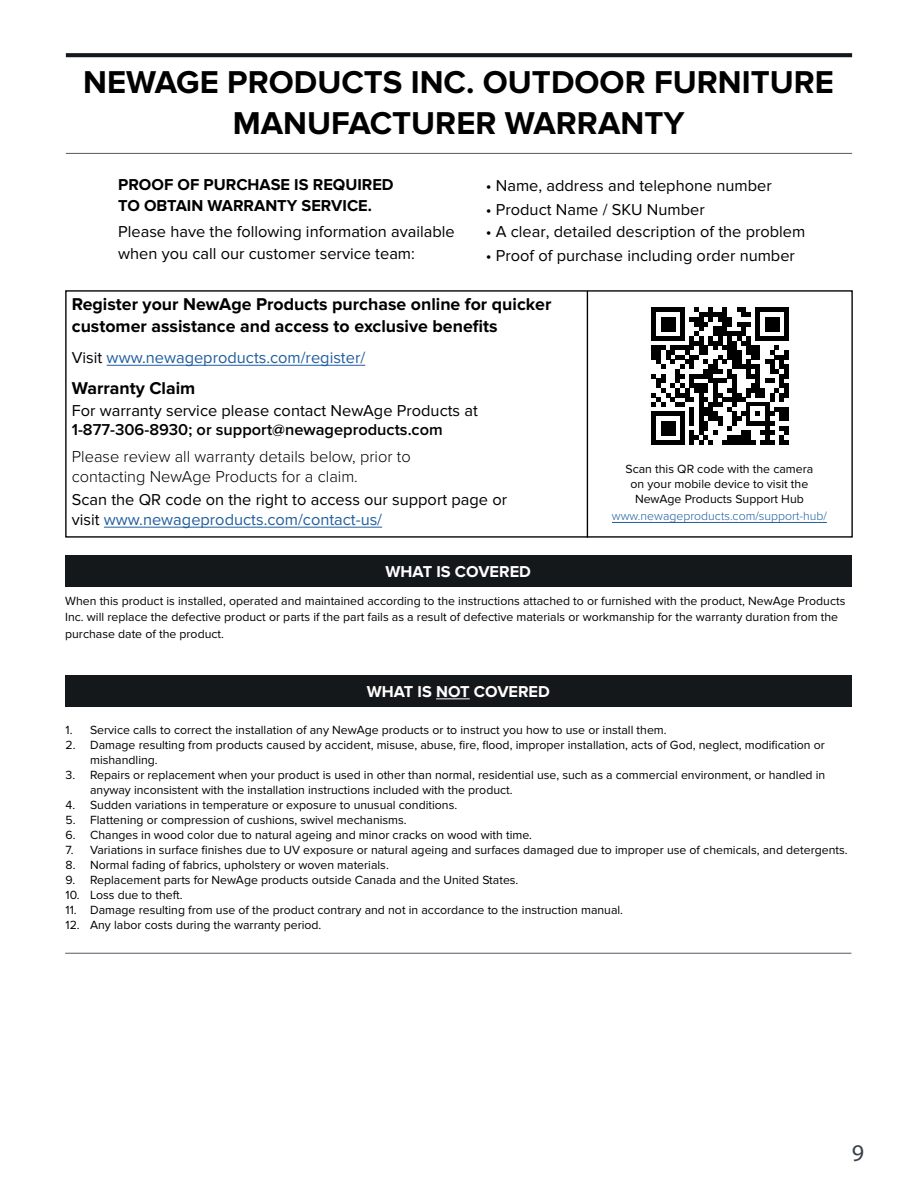
<style>
.page{position:relative;width:918px;height:1188px;background:#fff}
.page>*{position:absolute;margin:0;border:0;box-sizing:border-box;transform-origin:0 0}
.t1{font:700 32.7px/41px "Proxima Nova";color:#000;text-align:center}
.t2{font:24px "Myriad Pro";color:#3a4148}
.t3{font:700 17.7px/21.9px "Proxima Nova";color:#000}
.t4{font:16.35px/19.6px "Proxima Nova";color:#000}
.t5{font:300 16.35px/19.6px "Proxima Nova";color:#000}
.t6{font:700 16.35px/21.9px "Proxima Nova";color:#000}
.t7{font:600 16.35px "Proxima Nova";color:#000}
.t8{font:16.35px "Proxima Nova";color:#215e9e}
.t9{font:700 16.35px "Proxima Nova";color:#fff}
.t10{font:12.3px/14.7px "Proxima Nova";color:#000}
.t11{font:300 12.3px "Proxima Nova";color:#215e9e}
.s1{color:#000}
.s2{color:#215e9e}
</style>
<div class="page">
<svg style="left:652px;top:308px;width:137px;height:137px"></svg>
<hr style="left:612px;top:522px;width:215px;height:1px;background:#215e9e">
<hr style="left:66px;top:153px;width:786px;height:1px;background:#545962">
<hr style="left:587px;top:291px;width:1px;height:247px;background:#000">
<hr style="left:104px;top:527px;width:278px;height:1px;background:#215e9e">
<hr style="left:107px;top:365px;width:258px;height:1px;background:#215e9e">
<svg style="left:66px;top:53px;width:786px;height:4px;background:#1d1f22"></svg>
<div style="left:65px;top:556px;width:787px;height:31px;background:#15181b"></div>
<div style="left:65px;top:676px;width:787px;height:31px;background:#15181b"></div>
<hr style="left:436px;top:699px;width:34px;height:1px;background:#fff">
<hr style="left:65px;top:953px;width:786px;height:1px;background:#545962">
<h1 class="t1" style="left:83px;top:62px;width:752px">NEWAGE PRODUCTS INC. OUTDOOR FURNITURE<br>MANUFACTURER WARRANTY</h1>
<h3 class="t6" style="left:118px;top:174px;width:277px">PROOF OF PURCHASE IS REQUIRED<br>TO OBTAIN WARRANTY SERVICE.</h3>
<h3 class="t4" style="left:118px;top:221px;width:338px;line-height:21.9px">Please have the following information available when you call our customer service team:</h3>
<h3 class="t4" style="left:486px;top:176px;width:288px">• Name, address and telephone number</h3>
<h3 class="t4" style="left:486px;top:200px;width:221px">• Product Name / SKU Number</h3>
<h3 class="t4" style="left:486px;top:222px;width:321px">• A clear, detailed description of the problem</h3>
<h3 class="t4" style="left:486px;top:246px;width:311px">• Proof of purchase including order number</h3>
<h3 class="t3" style="left:72px;top:293px;width:481px">Register your NewAge Products purchase online for quicker customer assistance and access to exclusive benefits</h3>
<h3 class="t8" style="left:72px;top:348px;width:295px"><span class="s1">Visit</span> www.newageproducts.com/register/</h3>
<h3 class="t3" style="left:72px;top:377px;width:125px">Warranty Claim</h3>
<h3 class="t4" style="left:72px;top:400px;width:408px">For warranty service please contact NewAge Products at</h3>
<h3 class="t7" style="left:72px;top:418px;width:372px">1-877-306-8930; or support@newageproducts.com</h3>
<h3 class="t5" style="left:72px;top:446px;width:340px">Please review all warranty details below, prior to contacting NewAge Products for a claim.</h3>
<h3 class="t4" style="left:72px;top:490px;width:437px">Scan the QR code on the right to access our support page or visit <span class="s2">www.newageproducts.com/contact-us/</span></h3>
<p class="t10" style="left:626px;top:462px;width:189px;text-align:center">Scan this QR code with the camera on your mobile device to visit the<br>NewAge Products Support Hub</p>
<p class="t11" style="left:612px;top:507px;width:216px">www.newageproducts.com/support-hub/</p>
<h3 class="t9" style="left:386px;top:562px;width:147px">WHAT IS COVERED</h3>
<p class="t10" style="left:65px;top:593px;width:782px;line-height:16.4px">When this product is installed, operated and maintained according to the instructions attached to or furnished with the product, NewAge Products<br>Inc. will replace the defective product or parts if the part fails as a result of defective materials or workmanship for the warranty duration from the purchase date of the product.</p>
<h3 class="t9" style="left:367px;top:682px;width:185px">WHAT IS NOT COVERED</h3>
<p class="t10" style="left:66px;top:723px;width:603px">1. Service calls to correct the installation of any NewAge products or to instruct you how to use or install them.</p>
<p class="t10" style="left:90px;top:737px;width:736px;text-indent:-25px">2. Damage resulting from products caused by accident, misuse, abuse, fire, flood, improper installation, acts of God, neglect, modification or mishandling.</p>
<p class="t10" style="left:90px;top:767px;width:737px;text-indent:-25px">3. Repairs or replacement when your product is used in other than normal, residential use, such as a commercial environment, or handled in anyway inconsistent with the installation instructions included with the product.</p>
<p class="t10" style="left:66px;top:798px;width:393px">4. Sudden variations in temperature or exposure to unusual conditions.</p>
<p class="t10" style="left:66px;top:813px;width:343px">5. Flattening or compression of cushions, swivel mechanisms.</p>
<p class="t10" style="left:66px;top:828px;width:468px">6. Changes in wood color due to natural ageing and minor cracks on wood with time.</p>
<p class="t10" style="left:66px;top:843px;width:784px">7. Variations in surface finishes due to UV exposure or natural ageing and surfaces damaged due to improper use of chemicals, and detergents.</p>
<p class="t10" style="left:66px;top:858px;width:325px">8. Normal fading of fabrics, upholstery or woven materials.</p>
<p class="t10" style="left:66px;top:873px;width:454px">9. Replacement parts for NewAge products outside Canada and the United States.</p>
<p class="t10" style="left:66px;top:888px;width:119px">10. Loss due to theft.</p>
<p class="t10" style="left:66px;top:903px;width:559px">11. Damage resulting from use of the product contrary and not in accordance to the instruction manual.</p>
<p class="t10" style="left:66px;top:918px;width:257px">12. Any labor costs during the warranty period.</p>
<h2 class="t2" style="left:852px;top:1138px;width:14px">9</h2>
</div>
